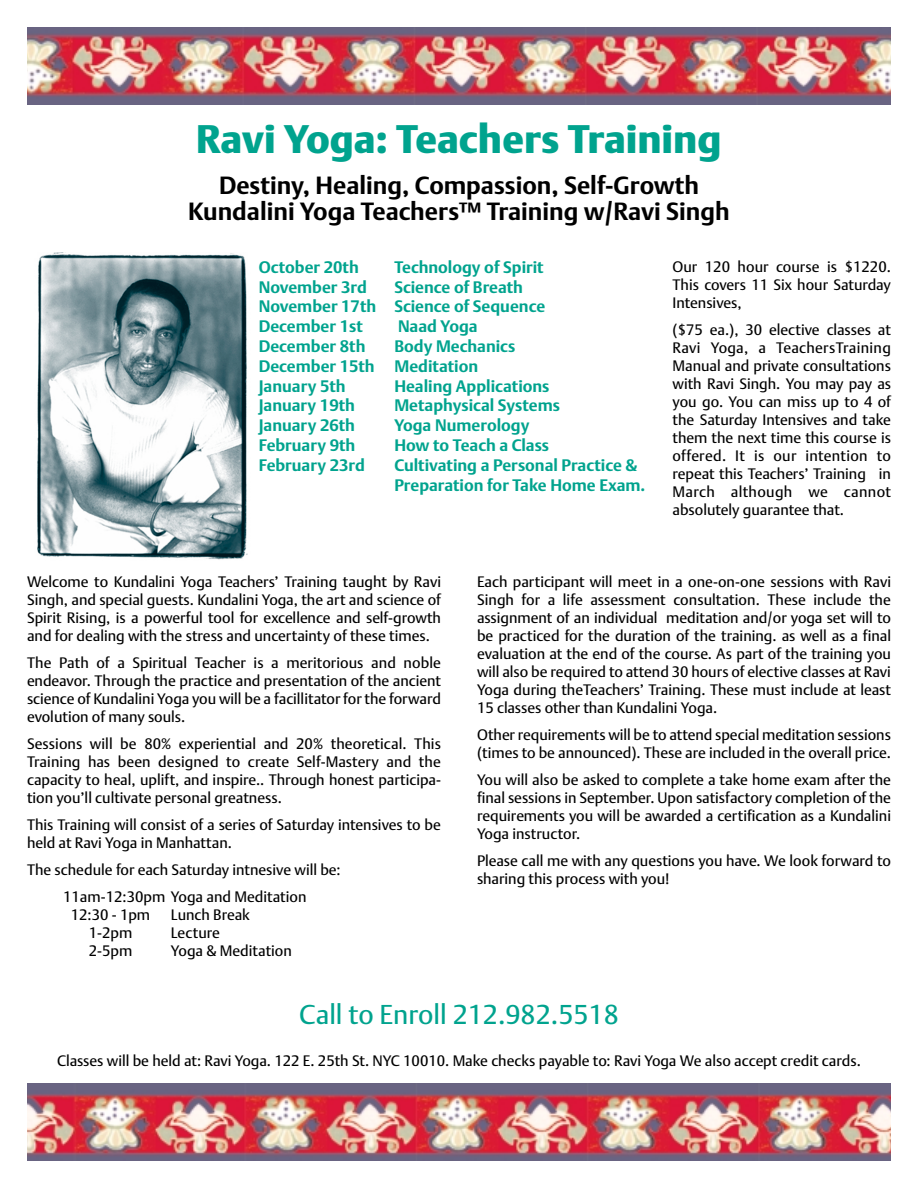
<style>
.page{position:relative;width:918px;height:1188px;background:#fff}
.page>*{position:absolute;margin:0;border:0;box-sizing:border-box;transform-origin:0 0}
.t1{font:39.45px "DTL Argo T Black";color:#00a38e}
.t2{font:27px "DTL Argo T";color:#00a38e}
.t3{font:700 24.6px/26.7px "DTL Argo T";color:#000;text-align:center}
.t4{font:700 16.5px/19.8px "DTL Argo T";color:#00a38e}
.t5{font:15px/18px "DTL Argo T";color:#000;text-align:justify}
</style>
<div class="page">
<img style="left:27px;top:27px;width:864px;height:78px">
<img style="left:27px;top:1083px;width:864px;height:78px">
<img style="left:37px;top:252px;width:211px;height:308px">
<h1 class="t1" style="left:196px;top:125px;width:527px">Ravi Yoga: Teachers Training</h1>
<h3 class="t3" style="left:188px;top:174px;width:543px">Destiny, Healing, Compassion, Self-Growth<br>Kundalini Yoga Teachers™ Training w/Ravi Singh</h3>
<p class="t4" style="left:259px;top:259px;width:102px">October 20th</p>
<p class="t4" style="left:394px;top:259px;width:151px">Technology of Spirit</p>
<p class="t4" style="left:259px;top:279px;width:110px">November 3rd</p>
<p class="t4" style="left:259px;top:279px;width:288px;text-indent:136px">Science of Breath<br>November 17th Science of Sequence<br>December 1st</p>
<p class="t4" style="left:398px;top:318px;width:81px">Naad Yoga</p>
<p class="t4" style="left:259px;top:338px;width:258px;text-indent:136px">Body Mechanics<br>December 15th Meditation<br>January 5th</p>
<p class="t4" style="left:259px;top:338px;width:108px">December 8th</p>
<p class="t4" style="left:394px;top:378px;width:157px">Healing Applications</p>
<p class="t4" style="left:259px;top:398px;width:98px">January 19th</p>
<p class="t4" style="left:394px;top:398px;width:167px">Metaphysical Systems</p>
<p class="t4" style="left:259px;top:417px;width:98px">January 26th</p>
<p class="t4" style="left:394px;top:417px;width:137px">Yoga Numerology</p>
<p class="t4" style="left:259px;top:437px;width:98px">February 9th</p>
<p class="t4" style="left:394px;top:437px;width:156px">How to Teach a Class</p>
<p class="t4" style="left:259px;top:457px;width:108px">February 23rd</p>
<p class="t4" style="left:394px;top:457px;width:253px">Cultivating a Personal Practice &amp;<br>Preparation for Take Home Exam.</p>
<p class="t5" style="left:673px;top:259px;width:220px">Our 120 hour course is $1220.<br>This covers 11 Six hour Saturday Intensives,</p>
<p class="t5" style="left:673px;top:322px;width:220px">($75 ea.), 30 elective classes at Ravi Yoga, a TeachersTraining Manual and private consultations with Ravi Singh. You may pay as you go. You can miss up to 4 of the Saturday Intensives and take them the next time this course is offered. It is our intention to repeat this Teachers’ Training in March although we cannot absolutely guarantee that.</p>
<p class="t5" style="left:27px;top:574px;width:416px">Welcome to Kundalini Yoga Teachers’ Training taught by Ravi Singh, and special guests. Kundalini Yoga, the art and science of Spirit Rising, is a powerful tool for excellence and self-growth and for dealing with the stress and uncertainty of these times.</p>
<p class="t5" style="left:27px;top:655px;width:416px">The Path of a Spiritual Teacher is a meritorious and noble endeavor. Through the practice and presentation of the ancient science of Kundalini Yoga you will be a facillitator for the forward evolution of many souls.</p>
<p class="t5" style="left:27px;top:736px;width:416px">Sessions will be 80% experiential and 20% theoretical. This Training has been designed to create Self-Mastery and the capacity to heal, uplift, and inspire.. Through honest participa&shy;tion you’ll cultivate personal greatness.</p>
<p class="t5" style="left:27px;top:817px;width:415px">This Training will consist of a series of Saturday intensives to be held at Ravi Yoga in Manhattan.</p>
<p class="t5" style="left:27px;top:858px;width:315px;line-height:27px;text-align:center">The schedule for each Saturday intnesive will be:<br>11am-12:30pm Yoga and Meditation</p>
<p class="t5" style="left:71px;top:907px;width:81px">12:30 - 1pm</p>
<p class="t5" style="left:171px;top:907px;width:81px">Lunch Break</p>
<p class="t5" style="left:89px;top:925px;width:45px">1-2pm</p>
<p class="t5" style="left:171px;top:925px;width:51px">Lecture</p>
<p class="t5" style="left:89px;top:943px;width:45px">2-5pm</p>
<p class="t5" style="left:171px;top:943px;width:122px">Yoga &amp; Meditation</p>
<p class="t5" style="left:477px;top:574px;width:416px">Each participant will meet in a one-on-one sessions with Ravi Singh for a life assessment consultation. These include the assignment of an individual meditation and/or yoga set will to be practiced for the duration of the training. as well as a final evaluation at the end of the course. As part of the training you will also be required to attend 30 hours of elective classes at Ravi Yoga during theTeachers’ Training. These must include at least 15 classes other than Kundalini Yoga.</p>
<p class="t5" style="left:477px;top:727px;width:416px">Other requirements will be to attend special meditation sessions (times to be announced). These are included in the overall price.</p>
<p class="t5" style="left:477px;top:772px;width:416px">You will also be asked to complete a take home exam after the final sessions in September. Upon satisfactory completion of the requirements you will be awarded a certification as a Kundalini Yoga instructor.</p>
<p class="t5" style="left:477px;top:853px;width:416px">Please call me with any questions you have. We look forward to sharing this process with you!</p>
<h2 class="t2" style="left:299px;top:1005px;width:321px">Call to Enroll 212.982.5518</h2>
<p class="t5" style="left:57px;top:1054px;width:805px">Classes will be held at: Ravi Yoga. 122 E. 25th St. NYC 10010. Make checks payable to: Ravi Yoga We also accept credit cards.</p>
</div>
